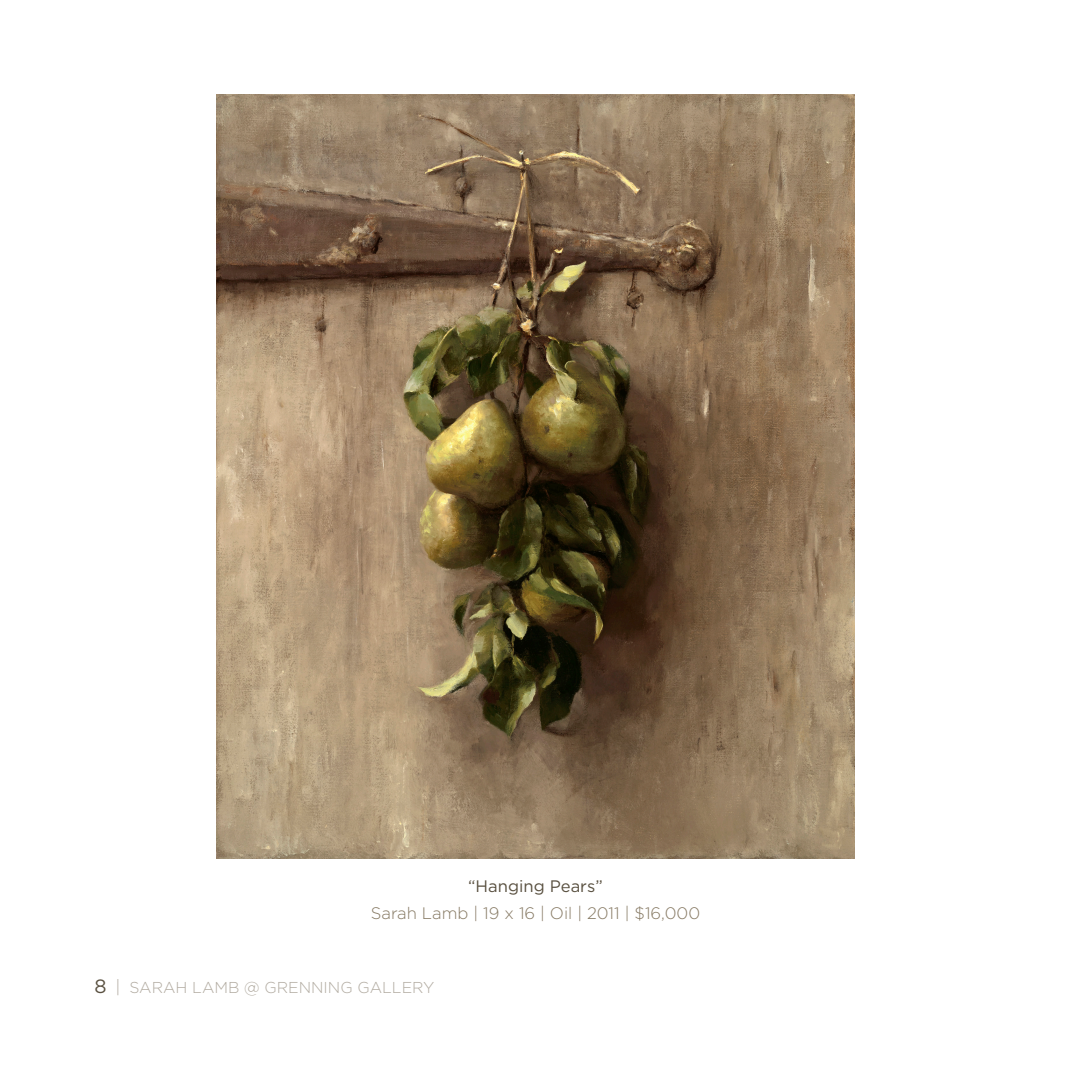
<style>
.page{position:relative;width:1071px;height:1071px;background:#fff}
.page>*{position:absolute;margin:0;border:0;box-sizing:border-box;transform-origin:0 0}
.t1{font:300 16.62px "Gotham";color:#867963}
.t2{font:16.62px "Gotham";color:#595040}
.t3{font:300 15.75px "Gotham";color:#b1aaa0}
.s1{font-weight:400;font-size:19.25px;color:#595040}
.s2{font-size:17.5px}
</style>
<div class="page">
<img style="left:216px;top:95px;width:639px;height:764px">
<p class="t2" style="left:468px;top:876px;width:136px">“Hanging Pears”</p>
<p class="t1" style="left:371px;top:902px;width:331px">Sarah Lamb | 19 x 16 | Oil | 2011 | $16,000</p>
<p class="t3" style="left:94px;top:978px;width:342px"><span class="s1">8</span> <span class="s2">|</span> SARAH LAMB @ GRENNING GALLERY</p>
</div>
